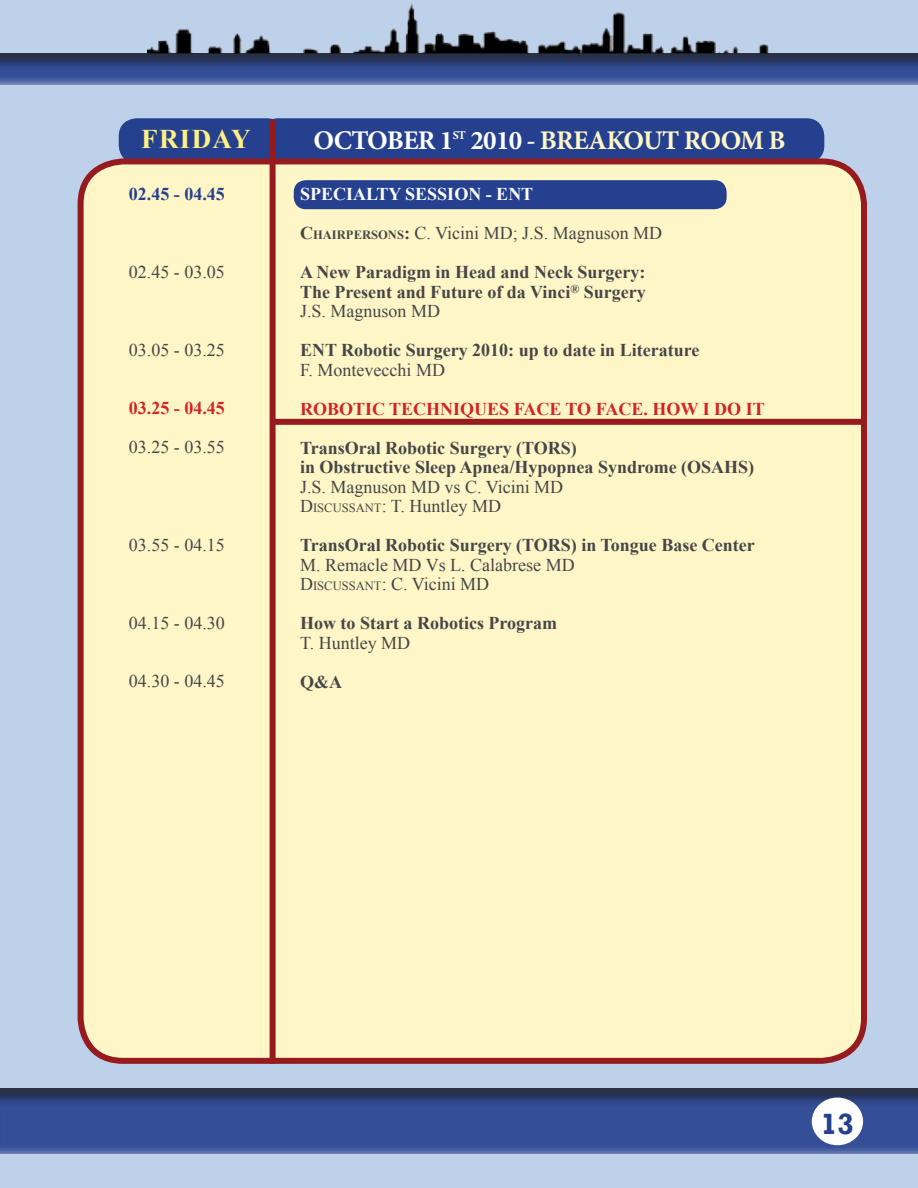
<style>
.page{position:relative;width:918px;height:1188px;background:#bed1ea}
.page>*{position:absolute;margin:0;border:0;box-sizing:border-box;transform-origin:0 0}
.t1{font:700 30px "Rockwell";color:#25408f}
.t2{font:700 27px "Minion Pro";letter-spacing:-.03em;color:#fef6c6}
.t3{font:700 27px "Minion Pro";letter-spacing:-.03em;color:#fff}
.t4{font:700 27px "Times New Roman";letter-spacing:.05em;color:#fef084}
.t5{font:700 18px/39px "Times New Roman";color:#454648}
.t6{font:18px/19.5px "Times New Roman";color:#454648}
.t7{font:18px "Times New Roman";color:#454648}
.t8{font:700 18px "Times New Roman";color:#d2232a}
.t9{font:700 18px "Times New Roman";color:#25408f}
.t10{font:700 18px "Times New Roman";color:#d2232a}
.t11{font:700 12px "Minion Pro";color:#fff}
.s1{color:#fff}
.s2{font-style:inherit}
.s3{font-size:12.6px}
.s4{font-weight:400}
</style>
<div class="page">
<img style="left:147px;top:3px;width:622px;height:49px">
<div style="left:0;top:1087px;width:918px;height:68px;background:#000;opacity:.75"></div>
<div style="left:0;top:52px;width:918px;height:33px;background:#000;opacity:.75"></div>
<div style="left:812px;top:1098px;width:51px;height:47px;background:#fff;border-radius:50%"></div>
<div style="left:119px;top:118px;width:165px;height:45px;background:#25408f;border-radius:18px"></div>
<div style="left:260px;top:118px;width:564px;height:45px;background:#25408f;border-radius:18px"></div>
<div style="left:81px;top:161px;width:783px;height:900px;background:#fef6c6;border-radius:43px"></div>
<div style="left:78px;top:158px;width:789px;height:906px;border:6px solid #951b1e;border-radius:43px"></div>
<div style="left:270px;top:120px;width:6px;height:944px;background:#951b1e"></div>
<div style="left:294px;top:180px;width:433px;height:29px;background:#25408f;border-radius:12px"></div>
<div style="left:272px;top:419px;width:592px;height:6px;background:#951b1e"></div>
<h2 class="t4" style="left:141px;top:120px;width:111px">FRIDAY</h2>
<h2 class="t3" style="left:314px;top:122px;width:141px">OCTOBER 1</h2>
<p class="t11" style="left:453px;top:127px;width:15px">ST</p>
<h2 class="t2" style="left:471px;top:122px;width:316px"><span class="s1">2010 -</span> BREAKOUT ROOM B</h2>
<p class="t9" style="left:129px;top:181px;width:97px">02.45 - 04.45</p>
<p class="t5" style="left:300px;top:174px;width:364px"><span class="s1">SPECIALTY SESSION - ENT<br></span><span class="s2">C</span><span class="s3">HAIRPERSONS</span><span class="s2">:</span> <span class="s4">C. Vicini MD; J.S. Magnuson MD<br></span>A New Paradigm in Head and Neck Surgery:</p>
<p class="t5" style="left:300px;top:282px;width:347px;line-height:19.5px">The Present and Future of da Vinci<sup>®</sup> Surgery<br><span class="s4">J.S. Magnuson MD</span></p>
<p class="t5" style="left:300px;top:330px;width:401px">ENT Robotic Surgery 2010: up to date in Literature</p>
<p class="t6" style="left:300px;top:360px;width:147px">F. Montevecchi MD</p>
<p class="t8" style="left:300px;top:396px;width:456px">ROBOTIC TECHNIQUES FACE TO FACE. How I do it</p>
<p class="t5" style="left:300px;top:438px;width:456px;line-height:19.5px">TransOral Robotic Surgery (TORS)<br>in Obstructive Sleep Apnea/Hypopnea Syndrome (OSAHS)</p>
<p class="t6" style="left:300px;top:477px;width:265px">J.S. Magnuson MD vs C. Vicini MD<br><span class="s2">D</span><span class="s3">ISCUSSANT</span><span class="s2">:</span> T. Huntley MD</p>
<p class="t5" style="left:300px;top:525px;width:456px">TransOral Robotic Surgery (TORS) in Tongue Base Center</p>
<p class="t6" style="left:300px;top:555px;width:276px">M. Remacle MD Vs L. Calabrese MD<br><span class="s2">D</span><span class="s3">ISCUSSANT</span><span class="s2">:</span> C. Vicini MD</p>
<p class="t5" style="left:300px;top:603px;width:259px">How to Start a Robotics Program</p>
<p class="t6" style="left:300px;top:633px;width:112px">T. Huntley MD</p>
<p class="t5" style="left:300px;top:662px;width:43px">Q&amp;A</p>
<p class="t7" style="left:129px;top:260px;width:97px">02.45 - 03.05</p>
<p class="t7" style="left:129px;top:337px;width:97px">03.05 - 03.25</p>
<p class="t10" style="left:129px;top:396px;width:97px">03.25 - 04.45</p>
<p class="t7" style="left:129px;top:435px;width:97px">03.25 - 03.55</p>
<p class="t7" style="left:129px;top:533px;width:97px">03.55 - 04.15</p>
<p class="t7" style="left:129px;top:611px;width:97px">04.15 - 04.30</p>
<p class="t7" style="left:129px;top:669px;width:97px">04.30 - 04.45</p>
<h1 class="t1" style="left:821px;top:1105px;width:35px">13</h1>
</div>
